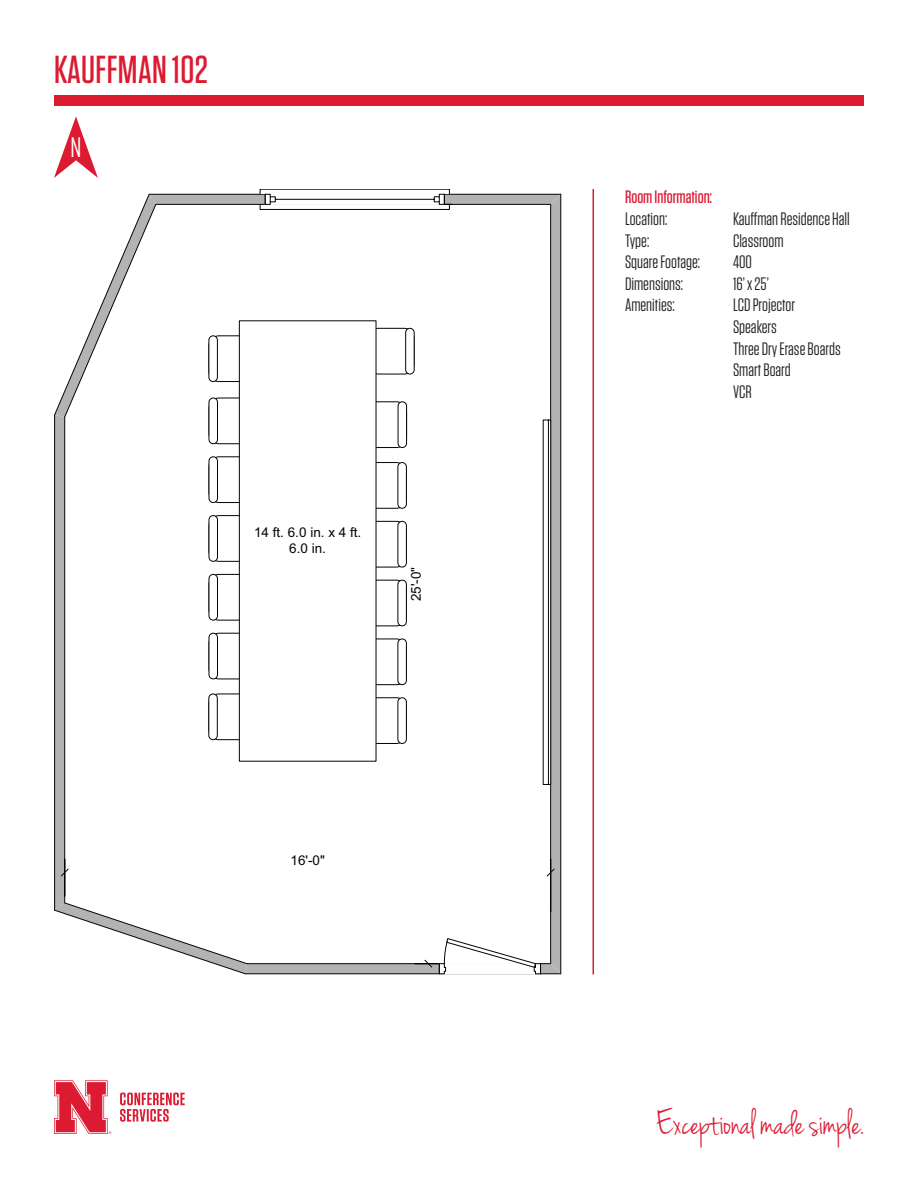
<style>
.page{position:relative;width:918px;height:1188px;background:#fff}
.page>*{position:absolute;margin:0;border:0;box-sizing:border-box;transform-origin:0 0}
.t1{font:500 39px "Tungsten";letter-spacing:.01em;color:#dc1a32}
.t2{font:37.5px "Jenna Sue";color:#dc1a32;scale:.95 1}
.t3{font:300 29.55px "URW Grotesk Con";color:#fff}
.t4{font:18px/21.6px "Tungsten";color:#231f20}
.t5{font:500 18px "Tungsten";color:#dc1a32}
.t6{font:13.5px/16.2px "Arial";color:#040503;text-align:center}
</style>
<div class="page">
<div style="left:54px;top:95px;width:810px;height:10px;background:#dc1a32"></div>
<svg style="left:54px;top:116px;width:44px;height:62px"></svg>
<svg style="left:120px;top:1093px;width:65px;height:29px"></svg>
<svg style="left:54px;top:1080px;width:58px;height:54px"></svg>
<hr style="left:245px;top:974px;width:316px;height:1px;background:#040503">
<hr style="left:561px;top:194px;width:1px;height:780px;background:#040503">
<svg style="left:54px;top:194px;width:507px;height:780px"></svg>
<hr style="left:593px;top:189px;width:1px;height:786px;background:#dc1a32">
<h1 class="t1" style="left:54px;top:49px;width:155px">KAUFFMAN 102</h1>
<h3 class="t3" style="left:70px;top:132px;width:13px">N</h3>
<p class="t6" style="left:254px;top:524px;width:109px">14 ft. 6.0 in. x 4 ft.<br>6.0 in.</p>
<p class="t6" style="left:408px;top:601px;width:36px;rotate:-90deg">25'-0"</p>
<p class="t6" style="left:290px;top:852px;width:36px">16'-0"</p>
<p class="t5" style="left:625px;top:188px;width:89px">Room Information:</p>
<p class="t4" style="left:625px;top:208px;width:44px">Location:</p>
<p class="t4" style="left:733px;top:208px;width:118px">Kauffman Residence Hall</p>
<p class="t4" style="left:625px;top:230px;width:26px">Type:</p>
<p class="t4" style="left:733px;top:230px;width:52px">Classroom</p>
<p class="t4" style="left:625px;top:251px;width:76px">Square Footage:</p>
<p class="t4" style="left:733px;top:251px;width:20px">400</p>
<p class="t4" style="left:625px;top:273px;width:60px">Dimensions:</p>
<p class="t4" style="left:733px;top:273px;width:37px">16’ x 25’</p>
<p class="t4" style="left:625px;top:295px;width:51px">Amenities:</p>
<p class="t4" style="left:733px;top:295px;width:109px">LCD Projector<br>Speakers<br>Three Dry Erase Boards<br>Smart Board<br>VCR</p>
<h2 class="t2" style="left:656px;top:1101px;width:220px">Exceptional made simple.</h2>
</div>
